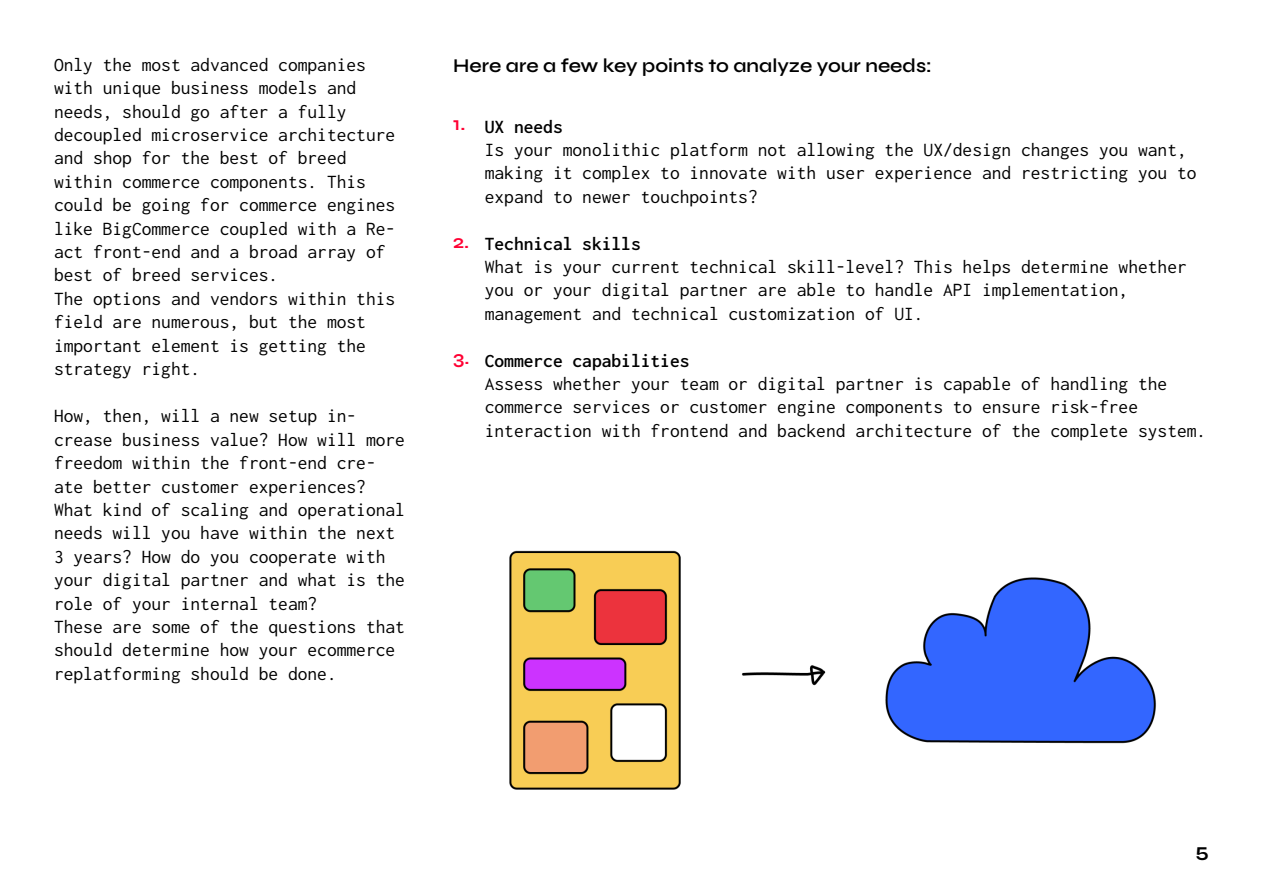
<style>
.page{position:relative;width:1263px;height:893px;background:#fff}
.page>*{position:absolute;margin:0;border:0;box-sizing:border-box;transform-origin:0 0}
.Brødtekst{font:19.5px/23.4px "Inconsolata";color:#000}
.Brødtekst-2{font:600 19.5px "Inconsolata";color:#000}
.H3_-_Underoverskrift{font:600 19.5px "Syne";color:#000}
.H3_-_Underoverskrift-2{font:600 19.5px "Syne";color:#f03}
.t1{font:700 19.5px "Syne";color:#000}
</style>
<div class="page">
<img style="left:509px;top:550px;width:647px;height:240px">
<p class="Brødtekst" style="left:54px;top:53px;width:313px">Only the most advanced companies with unique business models and needs, should go after a fully</p>
<p class="Brødtekst" style="left:54px;top:123px;width:343px">decoupled microservice architecture and shop for the best of breed</p>
<p class="Brødtekst" style="left:54px;top:170px;width:343px">within commerce components. This could be going for commerce engines like BigCommerce coupled with a Re&shy;act front-end and a broad array of best of breed services.</p>
<p class="Brødtekst" style="left:54px;top:287px;width:343px">The options and vendors within this field are numerous, but the most important element is getting the strategy right.</p>
<p class="Brødtekst" style="left:54px;top:405px;width:352px">How, then, will a new setup in&shy;crease business value? How will more freedom within the front-end cre&shy;ate better customer experiences?<br>What kind of scaling and operational needs will you have within the next 3 years? How do you cooperate with your digital partner and what is the role of your internal team?</p>
<p class="Brødtekst" style="left:54px;top:615px;width:352px">These are some of the questions that should determine how your ecommerce replatforming should be done.</p>
<p class="H3_-_Underoverskrift" style="left:453px;top:53px;width:480px">Here are a few key points to analyze your needs:</p>
<p class="H3_-_Underoverskrift-2" style="left:453px;top:111px;width:14px">1.</p>
<p class="H3_-_Underoverskrift-2" style="left:453px;top:230px;width:18px">2.</p>
<p class="H3_-_Underoverskrift-2" style="left:453px;top:345px;width:18px">3.</p>
<p class="Brødtekst-2" style="left:485px;top:113px;width:79px">UX needs</p>
<p class="Brødtekst" style="left:485px;top:138px;width:713px">Is your monolithic platform not allowing the UX/design changes you want, making it complex to innovate with user experience and restricting you to expand to newer touchpoints?</p>
<p class="Brødtekst-2" style="left:485px;top:230px;width:157px">Technical skills</p>
<p class="Brødtekst" style="left:485px;top:255px;width:703px">What is your current technical skill-level? This helps determine whether you or your digital partner are able to handle API implementation,</p>
<p class="Brødtekst" style="left:485px;top:302px;width:440px">management and technical customization of UI.</p>
<p class="Brødtekst-2" style="left:485px;top:347px;width:206px">Commerce capabilities</p>
<p class="Brødtekst" style="left:485px;top:372px;width:684px">Assess whether your team or digital partner is capable of handling the commerce services or customer engine components to ensure risk-free</p>
<p class="Brødtekst" style="left:485px;top:419px;width:723px">interaction with frontend and backend architecture of the complete system.</p>
<p class="t1" style="left:1195px;top:838px;width:15px">5</p>
</div>
